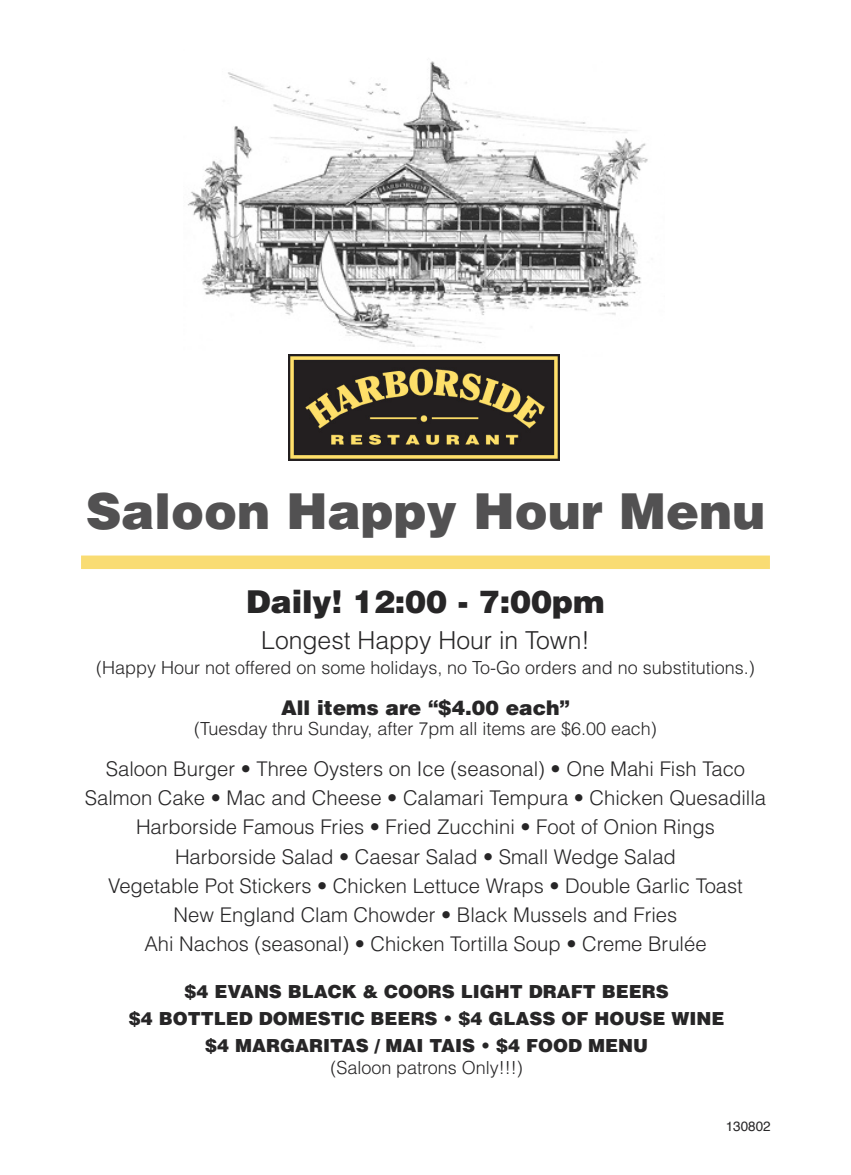
<style>
.page{position:relative;width:851px;height:1175px;background:#fff}
.page>*{position:absolute;margin:0;border:0;box-sizing:border-box;transform-origin:0 0}
.t1{font:900 49.5px "Helvetica";color:#525152}
.t2{font:900 31.5px "Helvetica";color:#272627}
.t3{font:300 24.75px "Helvetica";color:#272627}
.t4{font:300 20.25px/29.2px "Helvetica";color:#272627;text-align:center}
.t5{font:900 20.25px "Helvetica";color:#272627}
.t6{font:300 18px "Helvetica";color:#272627}
.t7{font:900 18px/27px "Helvetica";color:#272627;text-align:center}
.t8{font:13.5px "Helvetica";color:#272627}
</style>
<div class="page">
<div style="left:81px;top:555px;width:689px;height:14px;background:#f9dc73"></div>
<img style="left:187px;top:61px;width:461px;height:286px">
<img style="left:288px;top:354px;width:272px;height:106px">
<h1 class="t1" style="left:86px;top:493px;width:680px">Saloon Happy Hour Menu</h1>
<h2 class="t2" style="left:246px;top:590px;width:360px">Daily! 12:00 - 7:00pm</h2>
<p class="t3" style="left:261px;top:631px;width:330px">Longest Happy Hour in Town!</p>
<p class="t6" style="left:96px;top:661px;width:660px">(Happy Hour not offered on some holidays, no To-Go orders and no substitutions.)</p>
<p class="t5" style="left:281px;top:700px;width:290px">All items are “$4.00 each”</p>
<p class="t6" style="left:194px;top:722px;width:464px">(Tuesday thru Sunday, after 7pm all items are $6.00 each)</p>
<p class="t4" style="left:85px;top:756px;width:682px">Saloon Burger • Three Oysters on Ice (seasonal) • One Mahi Fish Taco Salmon Cake • Mac and Cheese • Calamari Tempura • Chicken Quesadilla Harborside Famous Fries • Fried Zucchini • Foot of Onion Rings Harborside Salad • Caesar Salad • Small Wedge Salad<br>Vegetable Pot Stickers • Chicken Lettuce Wraps • Double Garlic Toast<br>New England Clam Chowder • Black Mussels and Fries<br>Ahi Nachos (seasonal) • Chicken Tortilla Soup • Creme Brulée</p>
<p class="t7" style="left:129px;top:980px;width:597px">$4 EVANS BLACK &amp; COORS LIGHT DRAFT BEERS<br>$4 BOTTLED DOMESTIC BEERS • $4 GLASS OF HOUSE WINE $4 MARGARITAS / MAI TAIS • $4 FOOD MENU</p>
<p class="t6" style="left:330px;top:1061px;width:194px">(Saloon patrons Only!!!)</p>
<p class="t8" style="left:725px;top:1120px;width:47px">130802</p>
</div>
